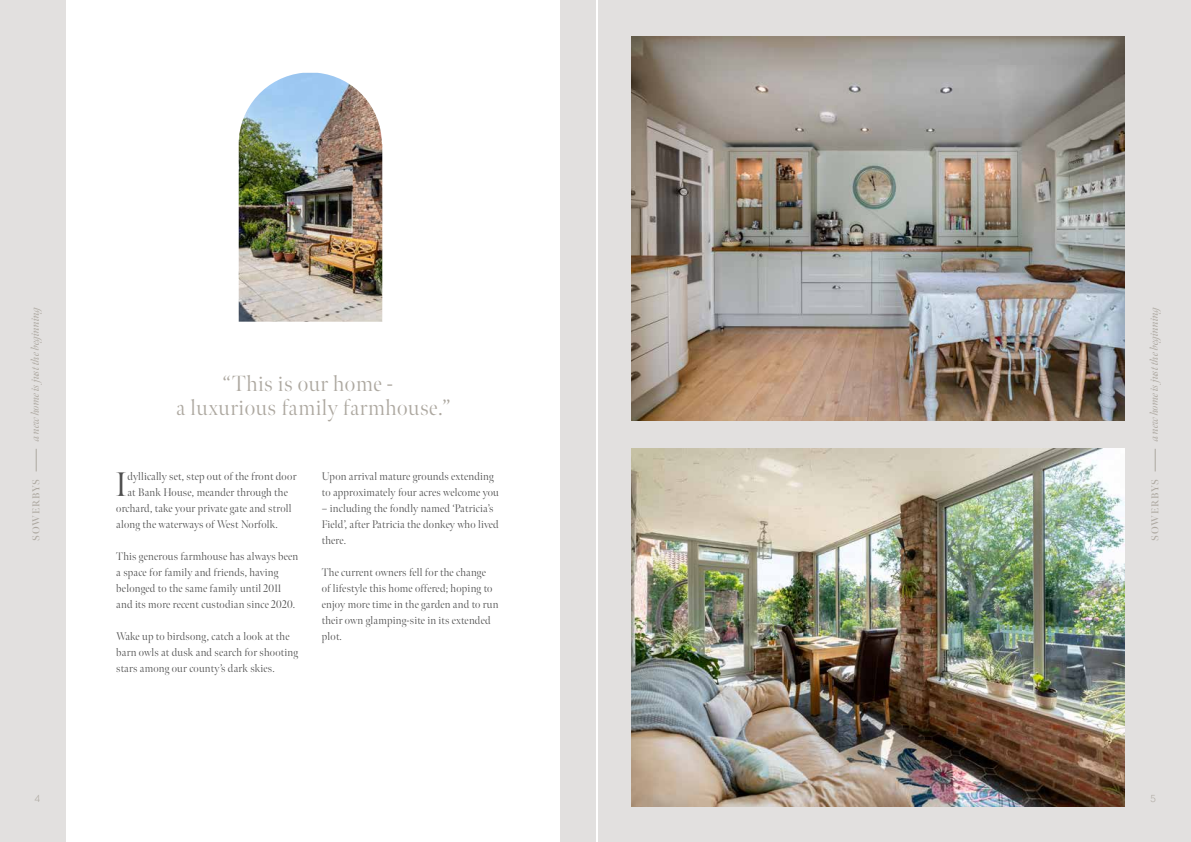
<style>
.page{position:relative;width:1191px;height:842px;background:#fff}
.page>*{position:absolute;margin:0;border:0;box-sizing:border-box;transform-origin:0 0}
.t1{font:300 34px "Meno Banner";color:#4f4f4f}
.t2{font:300 22px/24px "Meno Banner";letter-spacing:.025em;color:#ada8a0;text-align:center}
.t3{font:300 11px/16px "Meno Banner";letter-spacing:.02em;color:#4f4f4f}
.t4{font:italic 11px "Meno Banner";letter-spacing:-.01em;color:#ada8a0}
.t5{font:600 10px "Meno Banner";letter-spacing:.08em;color:#ada8a0}
.t6{font:300 10px "Quasimoda";color:#ada8a0}
</style>
<div class="page">
<div style="left:0;top:0;width:595px;height:842px;background:#e2e0df"></div>
<div style="left:597px;top:0;width:594px;height:842px;background:#e2e0df"></div>
<svg style="left:36px;top:449px;width:1px;height:22px"></svg>
<svg style="left:1155px;top:449px;width:1px;height:22px"></svg>
<div style="left:66px;top:0;width:493px;height:842px;background:#fff"></div>
<img style="left:631px;top:36px;width:493px;height:385px">
<img style="left:631px;top:449px;width:493px;height:357px">
<img style="left:239px;top:73px;width:143px;height:249px">
<p class="t4" style="left:29px;top:441px;width:138px;rotate:-90deg">a new home is just the beginning</p>
<p class="t4" style="left:1147px;top:441px;width:138px;rotate:-90deg">a new home is just the beginning</p>
<h1 class="t1" style="left:115px;top:464px;width:13px">I</h1>
<p class="t3" style="left:127px;top:468px;width:170px">dyllically set, step out of the front door</p>
<h2 class="t2" style="left:176px;top:372px;width:276px">“This is our home -<br>a luxurious family farmhouse.”</h2>
<p class="t3" style="left:322px;top:468px;width:178px">Upon arrival mature grounds extending to approximately four acres welcome you</p>
<p class="t3" style="left:322px;top:500px;width:178px">– including the fondly named ‘Patricia’s<br>Field’, after Patricia the donkey who lived there.</p>
<p class="t3" style="left:322px;top:564px;width:178px">The current owners fell for the change<br>of lifestyle this home offered; hoping to enjoy more time in the garden and to run their own glamping-site in its extended plot.</p>
<p class="t5" style="left:30px;top:541px;width:63px;rotate:-90deg">SOWERBYS</p>
<p class="t5" style="left:1149px;top:541px;width:63px;rotate:-90deg">SOWERBYS</p>
<p class="t3" style="left:127px;top:484px;width:162px">at Bank House, meander through the</p>
<p class="t3" style="left:116px;top:500px;width:177px">orchard, take your private gate and stroll</p>
<p class="t3" style="left:116px;top:516px;width:163px">along the waterways of West Norfolk.</p>
<p class="t3" style="left:116px;top:548px;width:184px">This generous farmhouse has always been a space for family and friends, having belonged to the same family until 2011 and its more recent custodian since 2020.</p>
<p class="t3" style="left:116px;top:628px;width:183px">Wake up to birdsong, catch a look at the barn owls at dusk and search for shooting stars among our county’s dark skies.</p>
<p class="t6" style="left:35px;top:791px;width:7px">4</p>
<p class="t6" style="left:1150px;top:791px;width:7px">5</p>
</div>
